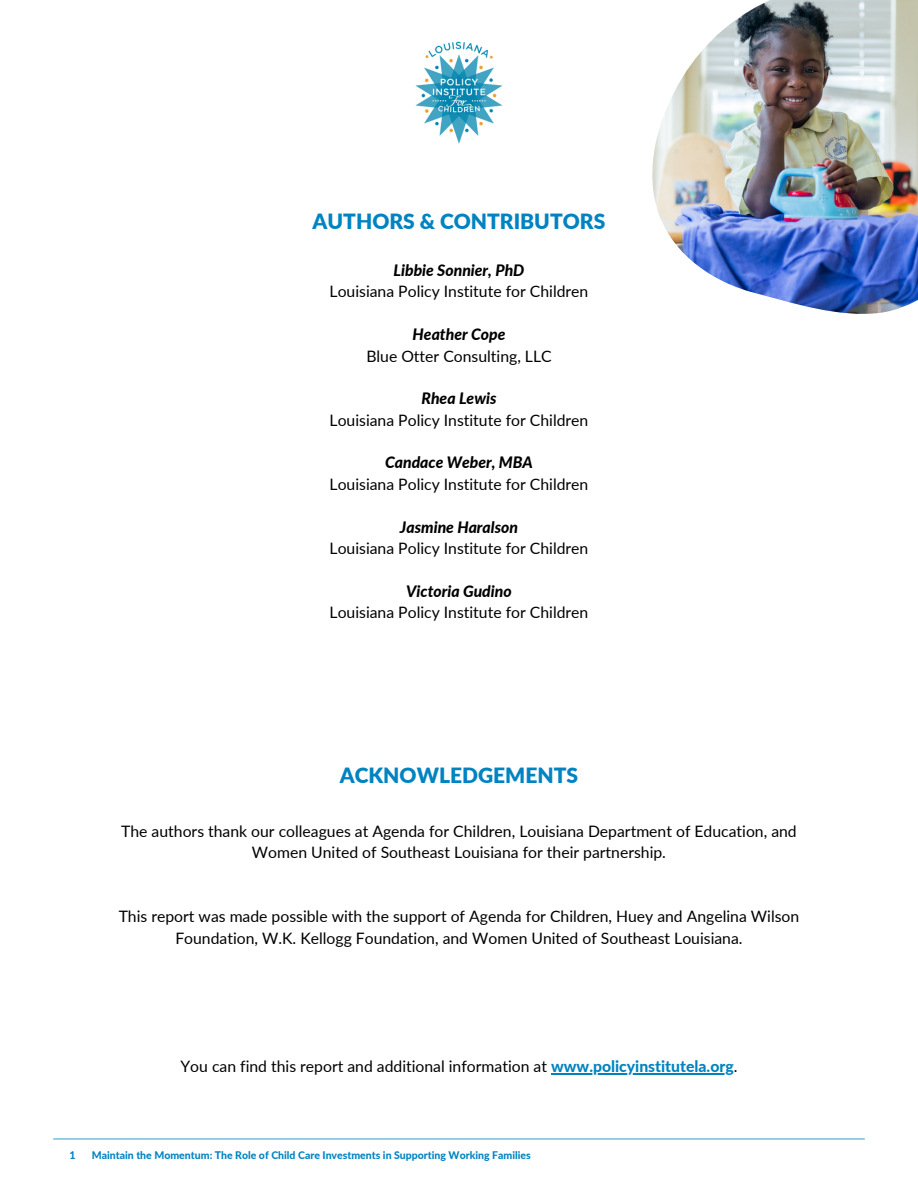
<style>
.page{position:relative;width:918px;height:1188px;background:#fff}
.page>*{position:absolute;margin:0;border:0;box-sizing:border-box;transform-origin:0 0}
.t1{font:900 21px "Lato";color:#0083c1}
.t2{font:15.75px/21.3px "Lato";color:#000;text-align:center}
.t3{font:italic 800 15.75px "Lato";color:#000}
.t4{font:800 10.5px "Lato";color:#0083c1}
.s1{font-weight:800;color:#0083c1}
</style>
<div class="page">
<img style="left:416px;top:41px;width:86px;height:103px">
<hr style="left:551px;top:1073px;width:183px;height:1px;background:#0083c1">
<svg style="left:53px;top:1139px;width:812px;height:1px"></svg>
<img style="left:652px;top:0;width:266px;height:314px">
<h1 class="t1" style="left:313px;top:208px;width:294px">AUTHORS &amp; CONTRIBUTORS</h1>
<p class="t3" style="left:394px;top:261px;width:132px">Libbie Sonnier, PhD</p>
<p class="t2" style="left:330px;top:281px;width:260px">Louisiana Policy Institute for Children</p>
<p class="t3" style="left:413px;top:325px;width:94px">Heather Cope</p>
<p class="t2" style="left:366px;top:345px;width:187px">Blue Otter Consulting, LLC</p>
<p class="t3" style="left:422px;top:389px;width:76px">Rhea Lewis</p>
<p class="t2" style="left:330px;top:409px;width:260px">Louisiana Policy Institute for Children</p>
<p class="t3" style="left:385px;top:453px;width:149px">Candace Weber, MBA</p>
<p class="t2" style="left:330px;top:473px;width:260px">Louisiana Policy Institute for Children</p>
<p class="t3" style="left:400px;top:517px;width:120px">Jasmine Haralson</p>
<p class="t2" style="left:330px;top:537px;width:260px">Louisiana Policy Institute for Children</p>
<p class="t3" style="left:406px;top:581px;width:107px">Victoria Gudino</p>
<p class="t2" style="left:330px;top:601px;width:260px">Louisiana Policy Institute for Children</p>
<h1 class="t1" style="left:340px;top:762px;width:240px">ACKNOWLEDGEMENTS</h1>
<p class="t2" style="left:121px;top:820px;width:677px">The authors thank our colleagues at Agenda for Children, Louisiana Department of Education, and<br>Women United of Southeast Louisiana for their partnership.</p>
<p class="t2" style="left:119px;top:906px;width:682px">This report was made possible with the support of Agenda for Children, Huey and Angelina Wilson<br>Foundation, W.K. Kellogg Foundation, and Women United of Southeast Louisiana.</p>
<p class="t2" style="left:180px;top:1055px;width:559px">You can find this report and additional information at <span class="s1">www.policyinstitutela.org</span>.</p>
<p class="t4" style="left:69px;top:1148px;width:8px">1</p>
<p class="t4" style="left:92px;top:1148px;width:441px">Maintain the Momentum: The Role of Child Care Investments in Supporting Working Families</p>
</div>
